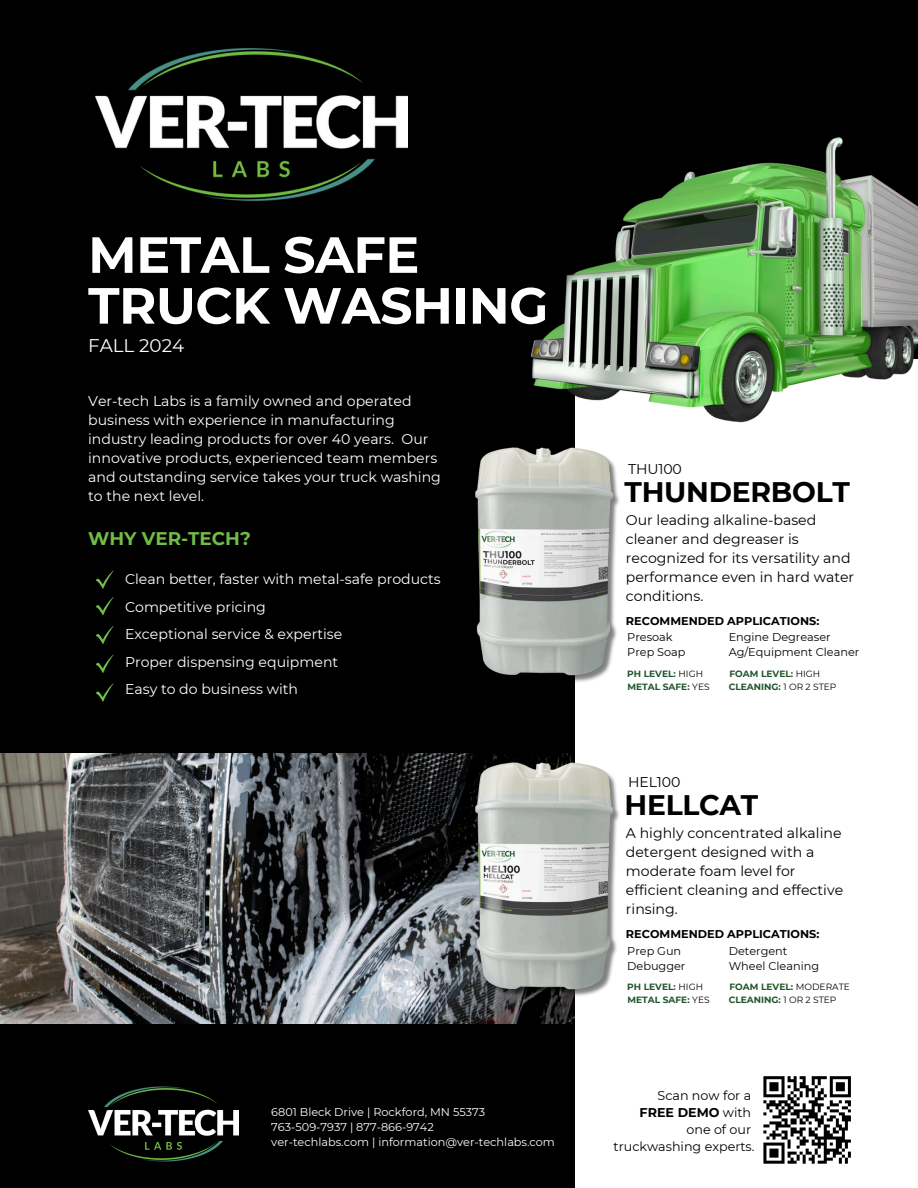
<style>
.page{position:relative;width:918px;height:1188px;background:#000}
.page>*{position:absolute;margin:0;border:0;box-sizing:border-box;transform-origin:0 0}
.t1{font:700 50.85px/50.8px "Montserrat";letter-spacing:-.01em;color:#fff}
.t2{font:700 28.2px "Montserrat";letter-spacing:-.01em;color:#000}
.t3{font:700 18.3px "Montserrat";color:#70bd48}
.t4{font:18.3px "Montserrat";color:#fff}
.t5{font:14.1px/19px "Montserrat";color:#fff}
.t6{font:14.1px/19px "Montserrat";color:#000}
.t7{font:12.75px "Montserrat";color:#000}
.t8{font:700 12.75px "Montserrat";color:#000}
.t9{font:11.25px "Montserrat";color:#fff}
.t10{font:11.25px "Montserrat";color:#000}
.t11{font:700 11.25px "Montserrat";color:#000}
.t12{font:700 9px "Montserrat";color:#21552a}
.s1{font-weight:400;color:#000}
.s2{font-weight:400}
</style>
<div class="page">
<img style="left:0;top:753px;width:575px;height:270px">
<img style="left:95px;top:48px;width:312px;height:153px">
<div style="left:575px;top:360px;width:343px;height:828px;background:#fff"></div>
<img style="left:532px;top:137px;width:386px;height:286px">
<img style="left:419px;top:753px;width:200px;height:257px">
<img style="left:475px;top:447px;width:144px;height:235px">
<svg style="left:763px;top:1076px;width:88px;height:88px"></svg>
<svg style="left:96px;top:570px;width:18px;height:19px"></svg>
<svg style="left:96px;top:596px;width:18px;height:20px"></svg>
<svg style="left:96px;top:625px;width:18px;height:19px"></svg>
<svg style="left:96px;top:654px;width:18px;height:19px"></svg>
<svg style="left:96px;top:683px;width:18px;height:19px"></svg>
<img style="left:88px;top:1086px;width:151px;height:76px">
<h5 class="t1" style="left:88px;top:229px;width:462px">METAL SAFE<br>TRUCK WASHING</h5>
<h6 class="t4" style="left:88px;top:334px;width:98px">FALL 2024</h6>
<h2 class="t5" style="left:88px;top:391px;width:354px">Ver-tech Labs is a family owned and operated business with experience in manufacturing industry leading products for over 40 years. Our innovative products, experienced team members and outstanding service takes your truck washing to the next level.</h2>
<p class="t3" style="left:88px;top:527px;width:164px">WHY VER-TECH?</p>
<h6 class="t5" style="left:125px;top:565px;width:317px;line-height:27.5px">Clean better, faster with metal-safe products<br>Competitive pricing<br>Exceptional service &amp; expertise<br>Proper dispensing equipment<br>Easy to do business with</h6>
<p class="t9" style="left:271px;top:1105px;width:216px">6801 Bleck Drive | Rockford, MN 55373</p>
<p class="t9" style="left:271px;top:1120px;width:164px">763-509-7937 | 877-866-9742</p>
<p class="t9" style="left:271px;top:1135px;width:285px">ver-techlabs.com | information@ver-techlabs.com</p>
<p class="t6" style="left:628px;top:459px;width:55px">THU100</p>
<p class="t2" style="left:625px;top:475px;width:227px">THUNDERBOLT</p>
<p class="t6" style="left:626px;top:510px;width:230px">Our leading alkaline-based cleaner and degreaser is recognized for its versatility and performance even in hard water conditions.</p>
<p class="t11" style="left:626px;top:614px;width:195px">RECOMMENDED APPLICATIONS:</p>
<p class="t10" style="left:627px;top:630px;width:47px">Presoak</p>
<p class="t10" style="left:627px;top:646px;width:60px">Prep Soap</p>
<p class="t10" style="left:729px;top:630px;width:104px">Engine Degreaser</p>
<p class="t10" style="left:729px;top:646px;width:132px">Ag/Equipment Cleaner</p>
<p class="t12" style="left:627px;top:668px;width:77px">PH LEVEL: <span class="s1">HIGH</span></p>
<h5 class="t12" style="left:627px;top:681px;width:84px">METAL SAFE: <span class="s1">YES</span></h5>
<p class="t12" style="left:729px;top:668px;width:92px">FOAM LEVEL: <span class="s1">HIGH</span></p>
<p class="t12" style="left:729px;top:681px;width:109px">CLEANING: <span class="s1">1 OR 2 STEP</span></p>
<p class="t6" style="left:628px;top:773px;width:54px">HEL100</p>
<p class="t2" style="left:625px;top:788px;width:135px">HELLCAT</p>
<p class="t6" style="left:626px;top:823px;width:219px">A highly concentrated alkaline detergent designed with a moderate foam level for efficient cleaning and effective rinsing.</p>
<p class="t11" style="left:626px;top:927px;width:195px">RECOMMENDED APPLICATIONS:</p>
<h6 class="t10" style="left:627px;top:944px;width:56px">Prep Gun</h6>
<p class="t10" style="left:627px;top:959px;width:60px">Debugger</p>
<h3 class="t10" style="left:729px;top:944px;width:60px">Detergent</h3>
<p class="t10" style="left:729px;top:959px;width:92px">Wheel Cleaning</p>
<p class="t12" style="left:627px;top:982px;width:77px">PH LEVEL: <span class="s1">HIGH</span></p>
<h6 class="t12" style="left:627px;top:995px;width:84px">METAL SAFE: <span class="s1">YES</span></h6>
<p class="t12" style="left:729px;top:982px;width:122px">FOAM LEVEL: <span class="s1">MODERATE</span></p>
<p class="t12" style="left:729px;top:995px;width:109px">CLEANING: <span class="s1">1 OR 2 STEP</span></p>
<p class="t7" style="left:658px;top:1088px;width:95px">Scan now for a</p>
<p class="t8" style="left:640px;top:1105px;width:113px">FREE DEMO <span class="s2">with</span></p>
<p class="t7" style="left:686px;top:1122px;width:66px">one of our</p>
<p class="t7" style="left:614px;top:1138px;width:142px">truckwashing experts.</p>
</div>
